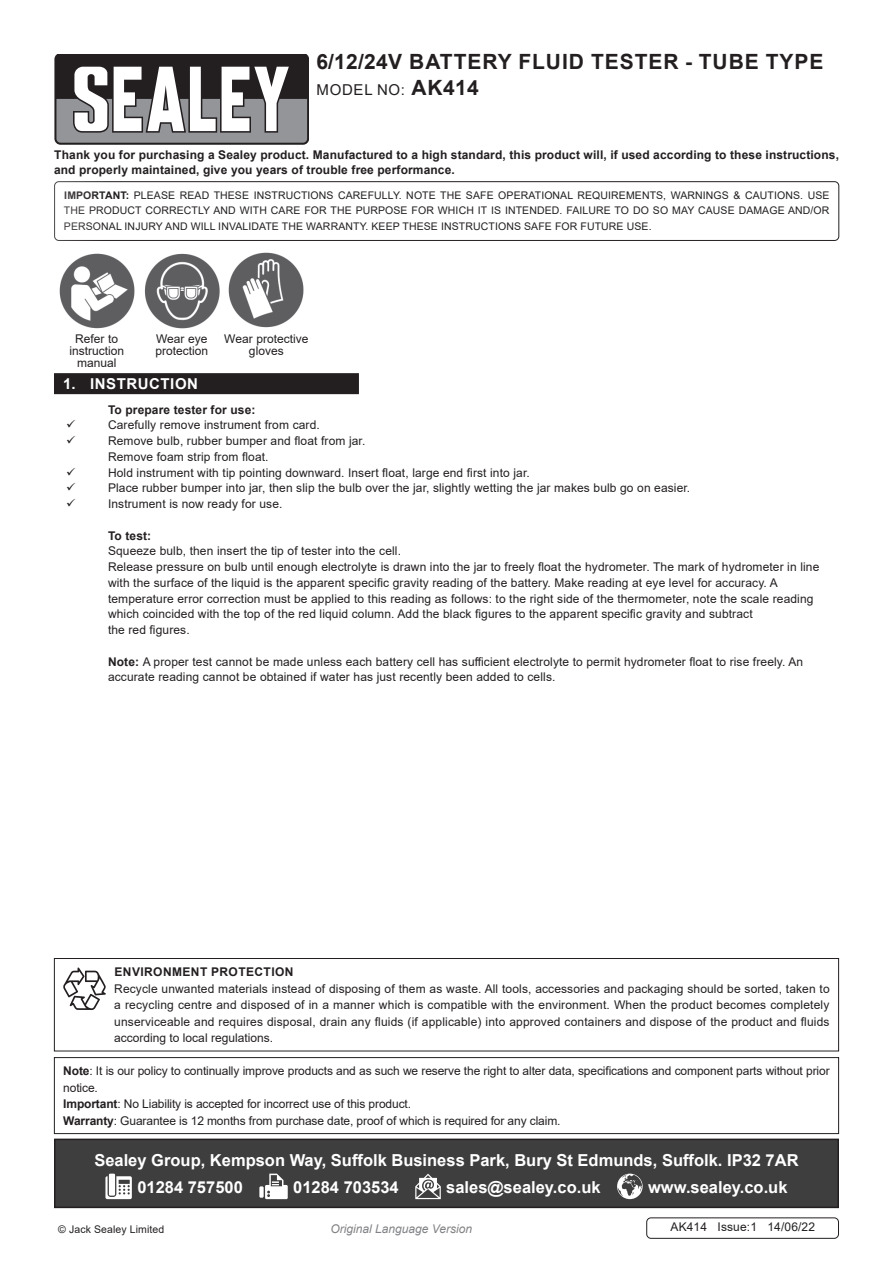
<style>
.page{position:relative;width:893px;height:1263px;background:#fff}
.page>*{position:absolute;margin:0;border:0;box-sizing:border-box;transform-origin:0 0}
.Product_Description{font:700 21px "Arial";letter-spacing:.045em;color:#231f20}
.Footer_Contact_Infor{font:700 16.5px "Arial";color:#fff}
.Instructions_Model_N{font:15px "Arial";letter-spacing:.045em;color:#231f20}
.t1{font:700 15px "Arial";letter-spacing:.035em;color:#fff}
.Body{font:12px/15.8px "Arial";letter-spacing:.01em;color:#231f20}
.Enviroment_Protectio{font:12px/12px "Arial";letter-spacing:.01em;color:#231f20;text-align:center}
.Important_Notificati{font:12px/16.5px "Arial";letter-spacing:-.01em;color:#231f20}
.Body-2{font:700 12px/15.8px "Arial";letter-spacing:.01em;color:#231f20}
.t2{font:italic 12px "Arial";color:#808285}
.Enviroment_Protectio-2{font:700 12px "Arial";letter-spacing:.035em;color:#231f20}
.Body__Footer{font:12px "Arial";letter-spacing:.01em;color:#231f20}
.Body__Justified__7pt{font:10.5px/15.8px "Arial";letter-spacing:.01em;color:#231f20;text-align:justify}
.s1{font-weight:700;font-size:21px}
.s2{font-weight:700}
</style>
<div class="page">
<svg style="left:54px;top:54px;width:255px;height:90px"></svg>
<div style="left:54px;top:181px;width:785px;height:60px;border:1px solid #231f20;border-radius:4px"></div>
<div style="left:54px;top:373px;width:305px;height:21px;background:#231f20"></div>
<img style="left:59px;top:252px;width:245px;height:77px">
<div style="left:646px;top:1217px;width:193px;height:22px;border:1px solid #231f20;border-radius:4px"></div>
<div style="left:55px;top:1139px;width:783px;height:68px;background:#3e3e3f"></div>
<svg style="left:105px;top:1176px;width:27px;height:23px"></svg>
<div style="left:109px;top:1173px;width:6px;height:22px;background:#fff"></div>
<div style="left:259px;top:1186px;width:5px;height:12px;background:#fff"></div>
<svg style="left:265px;top:1173px;width:23px;height:26px"></svg>
<svg style="left:415px;top:1173px;width:26px;height:26px"></svg>
<svg style="left:617px;top:1173px;width:26px;height:26px"></svg>
<div style="left:54px;top:1138px;width:785px;height:70px;border:2px solid #231f20"></div>
<div style="left:54px;top:1057px;width:785px;height:77px;border:1px solid #231f20"></div>
<div style="left:54px;top:958px;width:785px;height:93px;border:1px solid #231f20"></div>
<svg style="left:63px;top:967px;width:43px;height:43px"></svg>
<p class="Product_Description" style="left:316px;top:47px;width:509px">6/12/24V BATTERY FLUID TESTER - TUBE TYPE</p>
<p class="Instructions_Model_N" style="left:317px;top:79px;width:164px">MODEL NO: <span class="s1">AK414</span></p>
<p class="Body-2" style="left:54px;top:147px;width:786px">Thank you for purchasing a Sealey product. Manufactured to a high standard, this product will, if used according to these instructions, and properly maintained, give you years of trouble free performance.</p>
<p class="Body__Justified__7pt" style="left:64px;top:187px;width:767px"><span class="s2">IMPORTANT:</span> PLEASE READ THESE INSTRUCTIONS CAREFULLY. NOTE THE SAFE OPERATIONAL REQUIREMENTS, WARNINGS &amp; CAUTIONS. USE THE PRODUCT CORRECTLY AND WITH CARE FOR THE PURPOSE FOR WHICH IT IS INTENDED. FAILURE TO DO SO MAY CAUSE DAMAGE AND/OR PERSONAL INJURY AND WILL INVALIDATE THE WARRANTY. KEEP THESE INSTRUCTIONS SAFE FOR FUTURE USE.</p>
<p class="Enviroment_Protectio" style="left:69px;top:332px;width:56px">Refer to instruction</p>
<p class="Enviroment_Protectio" style="left:77px;top:356px;width:41px">manual</p>
<p class="Enviroment_Protectio" style="left:155px;top:332px;width:54px;text-align:left">Wear eye protection</p>
<p class="Enviroment_Protectio" style="left:224px;top:332px;width:86px">Wear protective gloves</p>
<p class="t1" style="left:63px;top:373px;width:136px">1. INSTRUCTION</p>
<p class="Body-2" style="left:108px;top:402px;width:149px">To prepare tester for use:</p>
<p class="Enviroment_Protectio" style="left:108px;top:419px;width:213px">Carefully remove instrument from card.</p>
<p class="Enviroment_Protectio" style="left:108px;top:435px;width:259px">Remove bulb, rubber bumper and float from jar.</p>
<p class="Body" style="left:108px;top:449px;width:162px">Remove foam strip from float.</p>
<p class="Enviroment_Protectio" style="left:108px;top:466px;width:423px">Hold instrument with tip pointing downward. Insert float, large end first into jar.</p>
<p class="Enviroment_Protectio" style="left:108px;top:482px;width:584px">Place rubber bumper into jar, then slip the bulb over the jar, slightly wetting the jar makes bulb go on easier.</p>
<p class="Enviroment_Protectio" style="left:108px;top:498px;width:176px">Instrument is now ready for use.</p>
<p class="Body-2" style="left:108px;top:528px;width:45px">To test:</p>
<p class="Body" style="left:108px;top:543px;width:295px">Squeeze bulb, then insert the tip of tester into the cell.</p>
<p class="Body" style="left:108px;top:559px;width:713px">Release pressure on bulb until enough electrolyte is drawn into the jar to freely float the hydrometer. The mark of hydrometer in line with the surface of the liquid is the apparent specific gravity reading of the battery. Make reading at eye level for accuracy. A</p>
<p class="Body" style="left:108px;top:590px;width:707px">temperature error correction must be applied to this reading as follows: to the right side of the thermometer, note the scale reading which coincided with the top of the red liquid column. Add the black figures to the apparent specific gravity and subtract</p>
<p class="Body" style="left:108px;top:622px;width:83px">the red figures.</p>
<p class="Body" style="left:108px;top:653px;width:697px"><span class="s2">Note:</span> A proper test cannot be made unless each battery cell has sufficient electrolyte to permit hydrometer float to rise freely. An accurate reading cannot be obtained if water has just recently been added to cells.</p>
<p class="Enviroment_Protectio-2" style="left:114px;top:963px;width:181px">ENVIRONMENT PROTECTION</p>
<p class="Enviroment_Protectio" style="left:114px;top:980px;width:717px;line-height:16.5px;text-align:justify">Recycle unwanted materials instead of disposing of them as waste. All tools, accessories and packaging should be sorted, taken to a recycling centre and disposed of in a manner which is compatible with the environment. When the product becomes completely unserviceable and requires disposal, drain any fluids (if applicable) into approved containers and dispose of the product and fluids according to local regulations.</p>
<p class="Important_Notificati" style="left:63px;top:1063px;width:768px"><span class="s2">Note</span>: It is our policy to continually improve products and as such we reserve the right to alter data, specifications and component parts without prior notice.</p>
<p class="Important_Notificati" style="left:63px;top:1096px;width:349px"><span class="s2">Important</span>: No Liability is accepted for incorrect use of this product.</p>
<p class="Important_Notificati" style="left:63px;top:1112px;width:499px"><span class="s2">Warranty</span>: Guarantee is 12 months from purchase date, proof of which is required for any claim.</p>
<p class="Footer_Contact_Infor" style="left:94px;top:1148px;width:706px">Sealey Group, Kempson Way, Suffolk Business Park, Bury St Edmunds, Suffolk. IP32 7AR</p>
<p class="Footer_Contact_Infor" style="left:137px;top:1175px;width:107px">01284 757500</p>
<p class="Footer_Contact_Infor" style="left:293px;top:1175px;width:107px">01284 703534</p>
<p class="Footer_Contact_Infor" style="left:446px;top:1175px;width:156px">sales@sealey.co.uk</p>
<p class="Footer_Contact_Infor" style="left:648px;top:1175px;width:141px">www.sealey.co.uk</p>
<p class="Body__Justified__7pt" style="left:58px;top:1221px;width:108px">© Jack Sealey Limited</p>
<p class="t2" style="left:330px;top:1220px;width:143px">Original Language Version</p>
<p class="Body__Footer" style="left:670px;top:1219px;width:146px">AK414 Issue:1 14/06/22</p>
</div>
